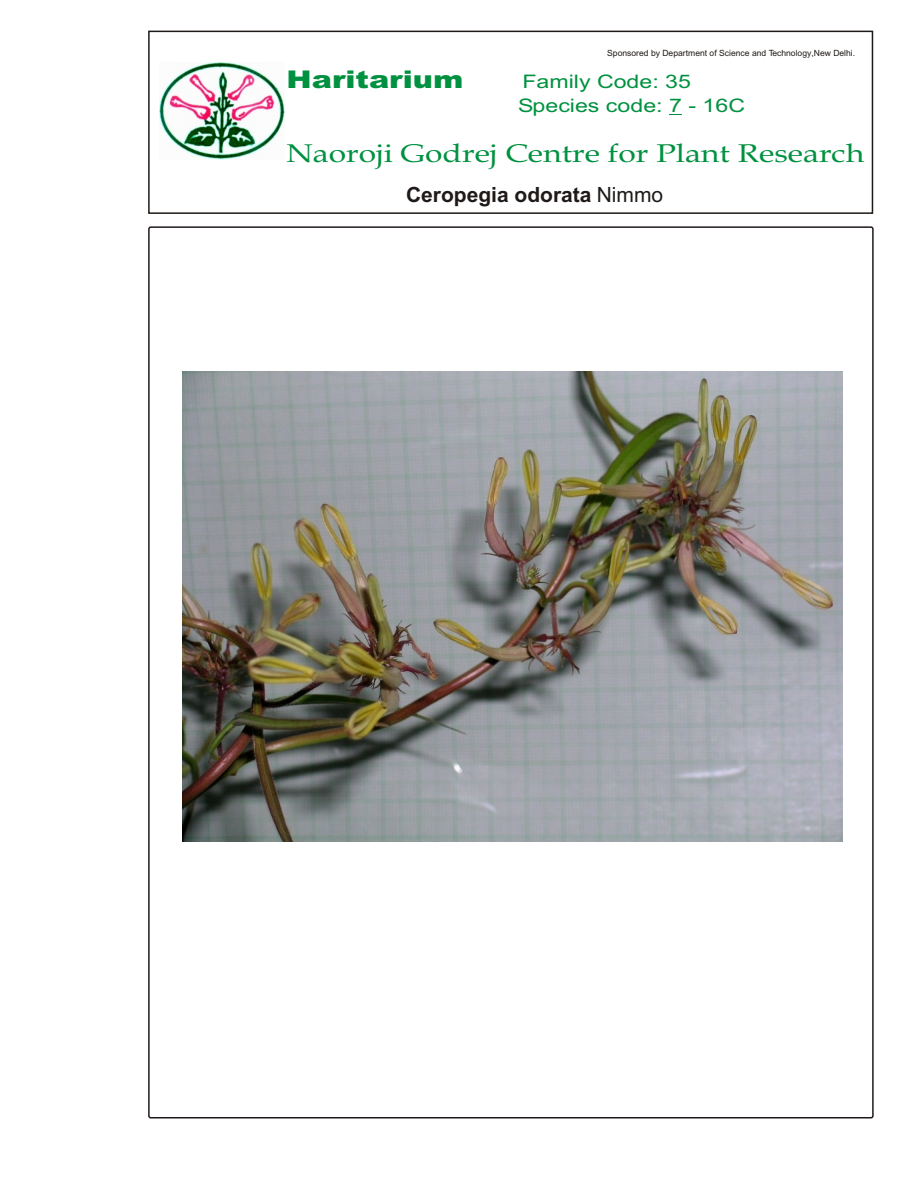
<style>
.page{position:relative;width:918px;height:1188px;background:#fff}
.page>*{position:absolute;margin:0;border:0;box-sizing:border-box;transform-origin:0 0}
.t1{font:25.65px "Book Antiqua";color:#009140;scale:1.24 1}
.t2{font:900 24.45px "Arial";color:#009140;scale:1.24 1}
.t3{font:700 21px "Arial";color:#1f1a17}
.t4{font:18.6px/24.5px "Arial";color:#009140;scale:1.24 1}
.t5{font:8.55px "Arial";color:#1f1a17}
.s1{font-weight:400}
</style>
<div class="page">
<svg style="left:669px;top:114px;width:13px;height:1px"></svg>
<img style="left:160px;top:62px;width:124px;height:98px">
<div style="left:148px;top:31px;width:725px;height:183px;border:2px solid #1f1a17"></div>
<img style="left:183px;top:371px;width:660px;height:470px">
<p class="t5" style="left:607px;top:49px;width:250px">Sponsored by Department of Science and Technology,New Delhi.</p>
<h2 class="t2" style="left:287px;top:70px;width:144px">Haritarium</h2>
<h3 class="t4" style="left:518px;top:71px;width:184px">Family Code: 35<br>Species code: 7 - 16C</h3>
<h1 class="t1" style="left:287px;top:143px;width:467px">Naoroji Godrej Centre for Plant Research</h1>
<h3 class="t3" style="left:406px;top:187px;width:259px">Ceropegia odorata <span class="s1">Nimmo</span></h3>
</div>
